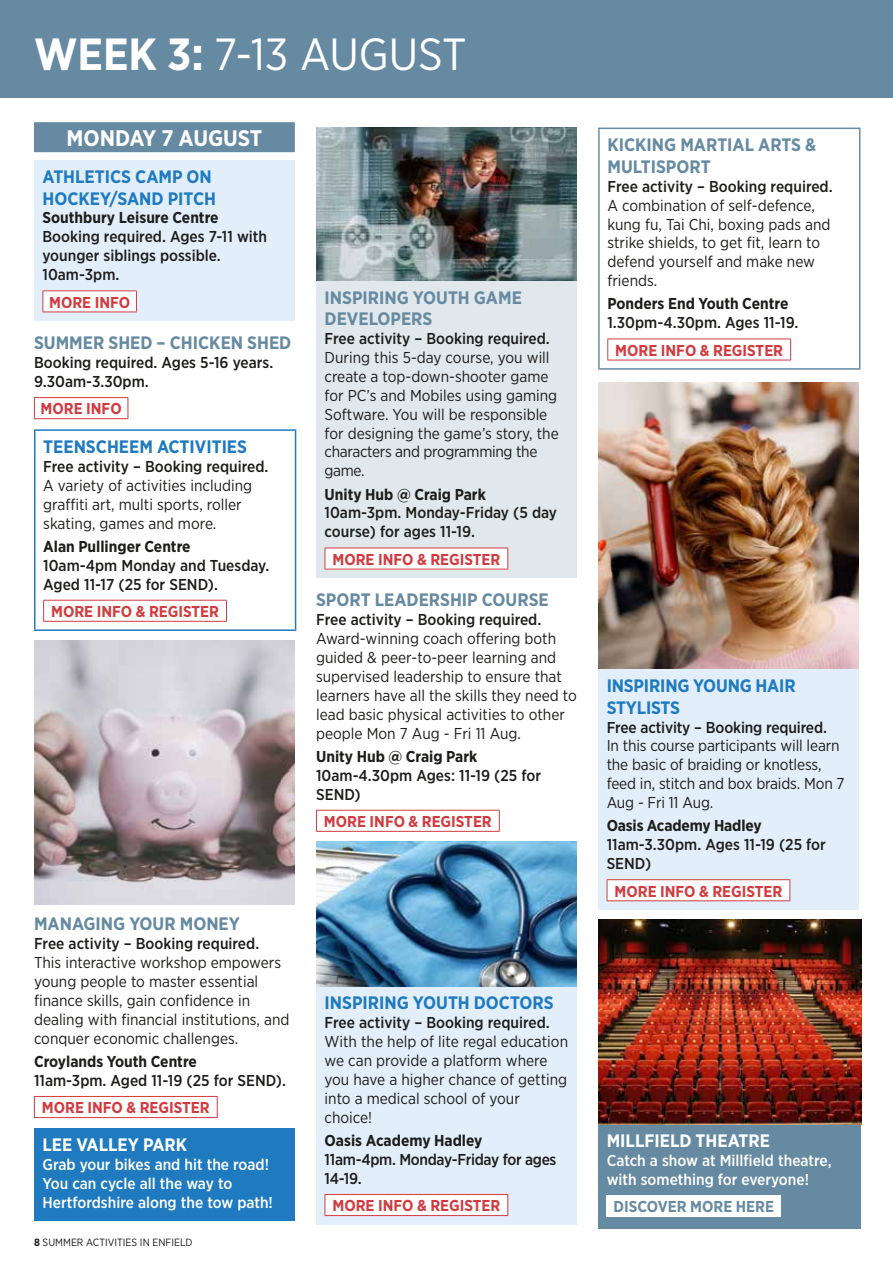
<style>
.page{position:relative;width:893px;height:1263px;background:#fff}
.page>*{position:absolute;margin:0;border:0;box-sizing:border-box;transform-origin:0 0}
.t1{font:45px "Gotham Narrow";color:#fff}
.t2{font:700 22.5px "Gotham Narrow";color:#fff}
.t3{font:700 18px/21.6px "Gotham Narrow";color:#668aa1}
.t4{font:700 18px/21.6px "Gotham Narrow";color:#1f7abf}
.t5{font:700 18px "Gotham Narrow";color:#fff}
.t6{font:15.75px/18.9px "Gotham Narrow";color:#1d1d1b}
.t7{font:500 15.75px/18.9px "Gotham Narrow";color:#1d1d1b}
.t8{font:700 15.75px "Gotham Narrow";color:#1d1d1b}
.t9{font:700 15.75px "Gotham Narrow";color:#d13b40}
.t10{font:500 15.75px/18.9px "Gotham Narrow";color:#fff}
.t11{font:500 15.75px/18.9px "Gotham Narrow";letter-spacing:-.02em;color:#1d1d1b}
.t12{font:700 15.75px "Gotham Narrow";color:#668aa1}
.t13{font:10.5px "Gotham Narrow";color:#1d1d1b}
.s1{font-weight:700}
</style>
<div class="page">
<div style="left:34px;top:122px;width:261px;height:30px;background:#668aa1"></div>
<div style="left:34px;top:160px;width:261px;height:161px;background:#e2effb"></div>
<div style="left:43px;top:291px;width:93px;height:21px;background:#fff"></div>
<hr style="left:43px;top:290px;width:94px;height:1px;background:#d13b40">
<svg style="left:43px;top:291px;width:1px;height:21px"></svg>
<svg style="left:136px;top:291px;width:1px;height:21px"></svg>
<hr style="left:43px;top:312px;width:94px;height:1px;background:#d13b40">
<hr style="left:34px;top:397px;width:94px;height:1px;background:#d13b40">
<svg style="left:34px;top:398px;width:1px;height:20px"></svg>
<svg style="left:128px;top:398px;width:1px;height:20px"></svg>
<hr style="left:34px;top:418px;width:94px;height:1px;background:#d13b40">
<hr style="left:34px;top:429px;width:262px;height:2px;background:#1f7abf">
<hr style="left:34px;top:431px;width:2px;height:198px;background:#1f7abf">
<hr style="left:295px;top:431px;width:1px;height:198px;background:#1f7abf">
<hr style="left:34px;top:629px;width:262px;height:2px;background:#1f7abf">
<hr style="left:43px;top:600px;width:184px;height:1px;background:#d13b40">
<svg style="left:43px;top:600px;width:1px;height:21px"></svg>
<svg style="left:226px;top:600px;width:1px;height:21px"></svg>
<hr style="left:43px;top:621px;width:184px;height:1px;background:#d13b40">
<img style="left:34px;top:641px;width:261px;height:263px">
<hr style="left:34px;top:1096px;width:184px;height:1px;background:#d13b40">
<svg style="left:34px;top:1097px;width:1px;height:20px"></svg>
<svg style="left:217px;top:1097px;width:1px;height:20px"></svg>
<hr style="left:34px;top:1117px;width:184px;height:1px;background:#d13b40">
<div style="left:34px;top:1128px;width:261px;height:92px;background:#1f7abf"></div>
<div style="left:316px;top:281px;width:261px;height:297px;background:#e0e8ec"></div>
<img style="left:316px;top:128px;width:261px;height:153px">
<div style="left:325px;top:548px;width:183px;height:21px;background:#fff"></div>
<hr style="left:325px;top:548px;width:183px;height:1px;background:#d13b40">
<svg style="left:325px;top:548px;width:1px;height:21px"></svg>
<svg style="left:507px;top:548px;width:1px;height:21px"></svg>
<hr style="left:325px;top:569px;width:183px;height:1px;background:#d13b40">
<hr style="left:316px;top:810px;width:184px;height:1px;background:#d13b40">
<svg style="left:316px;top:811px;width:1px;height:20px"></svg>
<svg style="left:499px;top:811px;width:1px;height:20px"></svg>
<hr style="left:316px;top:831px;width:184px;height:1px;background:#d13b40">
<div style="left:316px;top:986px;width:261px;height:238px;background:#e2effb"></div>
<img style="left:316px;top:842px;width:261px;height:144px">
<div style="left:325px;top:1194px;width:183px;height:21px;background:#fff"></div>
<hr style="left:325px;top:1194px;width:183px;height:1px;background:#d13b40">
<svg style="left:325px;top:1195px;width:1px;height:20px"></svg>
<svg style="left:507px;top:1195px;width:1px;height:20px"></svg>
<hr style="left:325px;top:1215px;width:183px;height:1px;background:#d13b40">
<hr style="left:598px;top:128px;width:262px;height:1px;background:#668aa1">
<hr style="left:598px;top:129px;width:2px;height:239px;background:#668aa1">
<hr style="left:859px;top:129px;width:1px;height:239px;background:#668aa1">
<hr style="left:598px;top:368px;width:262px;height:2px;background:#668aa1">
<hr style="left:607px;top:339px;width:184px;height:1px;background:#d13b40">
<svg style="left:607px;top:339px;width:1px;height:21px"></svg>
<svg style="left:790px;top:339px;width:1px;height:21px"></svg>
<hr style="left:607px;top:360px;width:184px;height:1px;background:#d13b40">
<div style="left:598px;top:669px;width:261px;height:241px;background:#e2effb"></div>
<img style="left:598px;top:382px;width:261px;height:287px">
<div style="left:607px;top:880px;width:183px;height:21px;background:#fff"></div>
<hr style="left:607px;top:879px;width:183px;height:1px;background:#d13b40">
<svg style="left:607px;top:880px;width:1px;height:20px"></svg>
<svg style="left:789px;top:880px;width:1px;height:20px"></svg>
<hr style="left:607px;top:900px;width:183px;height:1px;background:#d13b40">
<div style="left:598px;top:1124px;width:263px;height:105px;background:#668aa1"></div>
<img style="left:598px;top:920px;width:263px;height:204px">
<div style="left:607px;top:1195px;width:174px;height:21px;background:#fff"></div>
<div style="left:0;top:0;width:893px;height:98px;background:#668aa1"></div>
<h1 class="t1" style="left:34px;top:26px;width:434px"><span class="s1">WEEK 3:</span> 7-13 AUGUST</h1>
<h2 class="t2" style="left:66px;top:123px;width:197px">MONDAY 7 AUGUST</h2>
<p class="t4" style="left:43px;top:166px;width:175px">ATHLETICS CAMP ON<br>HOCKEY/SAND PITCH</p>
<p class="t8" style="left:43px;top:208px;width:178px">Southbury Leisure Centre</p>
<p class="t7" style="left:43px;top:227px;width:226px">Booking required. Ages 7-11 with younger siblings possible.<br>10am-3pm.</p>
<p class="t9" style="left:49px;top:292px;width:83px">MORE INFO</p>
<p class="t3" style="left:34px;top:332px;width:259px">SUMMER SHED – CHICKEN SHED</p>
<p class="t7" style="left:34px;top:353px;width:241px">Booking required. Ages 5-16 years.<br>9.30am-3.30pm.</p>
<p class="t9" style="left:41px;top:399px;width:83px">MORE INFO</p>
<p class="t4" style="left:43px;top:436px;width:205px">TEENSCHEEM ACTIVITIES</p>
<p class="t7" style="left:43px;top:457px;width:227px">Free activity – Booking required.</p>
<p class="t6" style="left:43px;top:475px;width:210px">A variety of activities including graffiti art, multi sports, roller skating, games and more.</p>
<p class="t8" style="left:43px;top:536px;width:149px">Alan Pullinger Centre</p>
<p class="t7" style="left:43px;top:555px;width:227px">10am-4pm Monday and Tuesday.<br>Aged 11-17 (25 for SEND).</p>
<p class="t9" style="left:51px;top:601px;width:169px">MORE INFO &amp; REGISTER</p>
<p class="t3" style="left:325px;top:286px;width:199px">INSPIRING YOUTH GAME<br>DEVELOPERS</p>
<p class="t7" style="left:325px;top:329px;width:227px">Free activity – Booking required.</p>
<p class="t6" style="left:325px;top:348px;width:236px">During this 5-day course, you will create a top-down-shooter game for PC’s and Mobiles using gaming<br>Software. You will be responsible for designing the game’s story, the characters and programming the game.</p>
<p class="t8" style="left:325px;top:484px;width:163px">Unity Hub @ Craig Park</p>
<p class="t7" style="left:325px;top:503px;width:234px">10am-3pm. Monday-Friday (5 day course) for ages 11-19.</p>
<p class="t9" style="left:332px;top:549px;width:169px">MORE INFO &amp; REGISTER</p>
<p class="t3" style="left:316px;top:589px;width:234px">SPORT LEADERSHIP COURSE</p>
<p class="t7" style="left:316px;top:610px;width:227px">Free activity – Booking required.</p>
<p class="t6" style="left:316px;top:629px;width:262px">Award-winning coach offering both guided &amp; peer-to-peer learning and supervised leadership to ensure that learners have all the skills they need to lead basic physical activities to other people Mon 7 Aug - Fri 11 Aug.</p>
<p class="t8" style="left:316px;top:746px;width:163px">Unity Hub @ Craig Park</p>
<p class="t7" style="left:316px;top:765px;width:226px">10am-4.30pm Ages: 11-19 (25 for<br>SEND)</p>
<p class="t9" style="left:324px;top:811px;width:169px">MORE INFO &amp; REGISTER</p>
<p class="t3" style="left:34px;top:913px;width:207px">MANAGING YOUR MONEY</p>
<p class="t7" style="left:34px;top:934px;width:227px">Free activity – Booking required.</p>
<p class="t6" style="left:34px;top:953px;width:257px">This interactive workshop empowers young people to master essential finance skills, gain confidence in dealing with financial institutions, and conquer economic challenges.</p>
<p class="t8" style="left:34px;top:1051px;width:164px">Croylands Youth Centre</p>
<p class="t7" style="left:34px;top:1070px;width:253px">11am-3pm. Aged 11-19 (25 for SEND).</p>
<p class="t9" style="left:42px;top:1098px;width:169px">MORE INFO &amp; REGISTER</p>
<p class="t5" style="left:43px;top:1133px;width:146px">LEE VALLEY PARK</p>
<p class="t10" style="left:43px;top:1155px;width:232px">Grab your bikes and hit the road!<br>You can cycle all the way to<br>Hertfordshire along the tow path!</p>
<p class="t13" style="left:34px;top:1236px;width:160px"><span class="s1">8</span> SUMMER ACTIVITIES IN ENFIELD</p>
<p class="t4" style="left:325px;top:992px;width:231px">INSPIRING YOUTH DOCTORS</p>
<p class="t7" style="left:325px;top:1013px;width:227px">Free activity – Booking required.</p>
<p class="t6" style="left:325px;top:1032px;width:245px">With the help of lite regal education we can provide a platform where you have a higher chance of getting into a medical school of your choice!</p>
<p class="t8" style="left:325px;top:1130px;width:159px">Oasis Academy Hadley</p>
<p class="t11" style="left:325px;top:1150px;width:233px">11am-4pm. Monday-Friday for ages<br>14-19.</p>
<p class="t9" style="left:332px;top:1196px;width:169px">MORE INFO &amp; REGISTER</p>
<p class="t3" style="left:607px;top:134px;width:210px">KICKING MARTIAL ARTS &amp;<br>MULTISPORT</p>
<p class="t7" style="left:607px;top:177px;width:227px">Free activity – Booking required.</p>
<p class="t6" style="left:607px;top:195px;width:225px">A combination of self-defence, kung fu, Tai Chi, boxing pads and strike shields, to get fit, learn to defend yourself and make new friends.</p>
<p class="t8" style="left:607px;top:294px;width:183px">Ponders End Youth Centre</p>
<p class="t7" style="left:607px;top:313px;width:193px">1.30pm-4.30pm. Ages 11-19.</p>
<p class="t9" style="left:615px;top:340px;width:169px">MORE INFO &amp; REGISTER</p>
<p class="t4" style="left:607px;top:675px;width:191px">INSPIRING YOUNG HAIR<br>STYLISTS</p>
<p class="t7" style="left:607px;top:717px;width:222px">Free activity – Booking required.</p>
<p class="t6" style="left:607px;top:736px;width:239px">In this course participants will learn the basic of braiding or knotless, feed in, stitch and box braids. Mon 7<br>Aug - Fri 11 Aug.</p>
<p class="t8" style="left:607px;top:816px;width:156px">Oasis Academy Hadley</p>
<p class="t7" style="left:607px;top:835px;width:221px">11am-3.30pm. Ages 11-19 (25 for<br>SEND)</p>
<p class="t9" style="left:614px;top:881px;width:169px">MORE INFO &amp; REGISTER</p>
<p class="t5" style="left:607px;top:1129px;width:165px">MILLFIELD THEATRE</p>
<p class="t10" style="left:607px;top:1151px;width:226px">Catch a show at Millfield theatre, with something for everyone!</p>
<p class="t12" style="left:614px;top:1196px;width:162px">DISCOVER MORE HERE</p>
</div>
